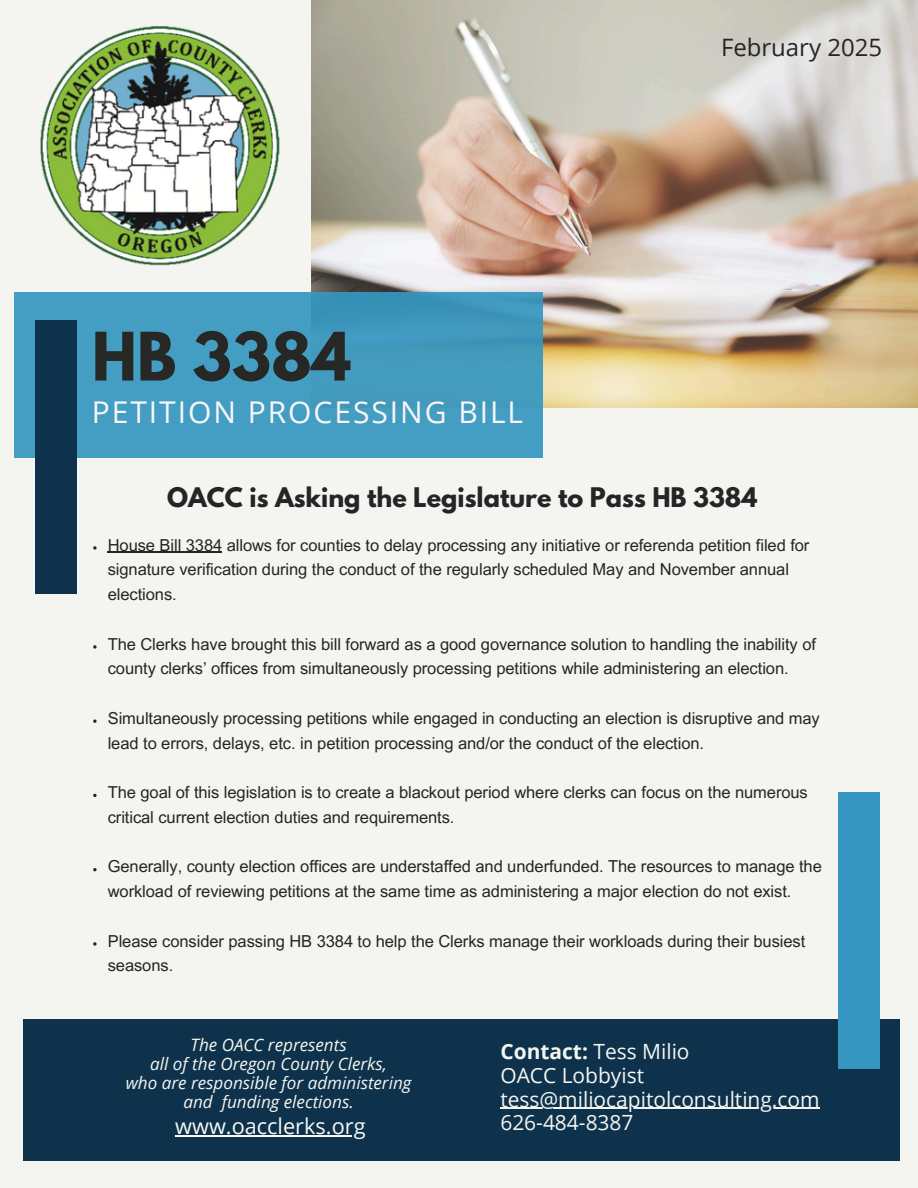
<style>
.page{position:relative;width:918px;height:1188px;background:#f4f5f0}
.page>*{position:absolute;margin:0;border:0;box-sizing:border-box;transform-origin:0 0}
.t1{font:700 59.25px "League Spartan";color:#272826}
.t2{font:30px "Open Sans";letter-spacing:.065em;color:#f7f8f7}
.t3{font:700 24px "League Spartan";color:#252426}
.t4{font:24px "Open Sans";color:#252426}
.t5{font:21.75px "Open Sans";color:#f7f8f7}
.t6{font:21px/23.7px "Open Sans";color:#f4f5f0}
.t7{font:italic 17.1px "Open Sans";color:#f4f5f0}
.t8{font:16.5px/24.8px "Arial MT Pro";letter-spacing:-.005em;color:#252426}
.s1{font-weight:700}
</style>
<div class="page">
<img style="left:311px;top:0;width:607px;height:408px">
<div style="left:14px;top:292px;width:529px;height:165px;background:#449ec4"></div>
<div style="left:35px;top:321px;width:41px;height:273px;background:#0e324c"></div>
<div style="left:23px;top:1019px;width:877px;height:141px;background:#0e324c"></div>
<div style="left:838px;top:792px;width:42px;height:277px;background:#3597c1"></div>
<img style="left:40px;top:26px;width:240px;height:240px">
<svg style="left:93px;top:546px;width:4px;height:4px"></svg>
<hr style="left:108px;top:552px;width:114px;height:1px;background:#252426">
<svg style="left:93px;top:645px;width:4px;height:4px"></svg>
<svg style="left:93px;top:719px;width:4px;height:4px"></svg>
<svg style="left:93px;top:794px;width:4px;height:3px"></svg>
<svg style="left:93px;top:868px;width:4px;height:3px"></svg>
<svg style="left:93px;top:942px;width:4px;height:4px"></svg>
<hr style="left:500px;top:1108px;width:320px;height:1px;background:#f4f5f0">
<hr style="left:175px;top:1135px;width:191px;height:1px;background:#f7f8f7">
<h4 class="t1" style="left:92px;top:327px;width:261px">HB 3384</h4>
<p class="t2" style="left:92px;top:391px;width:433px">PETITION PROCESSING BILL</p>
<p class="t4" style="left:721px;top:30px;width:163px">February 2025</p>
<h1 class="t3" style="left:167px;top:486px;width:592px">OACC is Asking the Legislature to Pass HB 3384</h1>
<h2 class="t8" style="left:108px;top:535px;width:703px">House Bill 3384 allows for counties to delay processing any initiative or referenda petition filed for signature verification during the conduct of the regularly scheduled May and November annual elections.</h2>
<p class="t8" style="left:108px;top:634px;width:710px">The Clerks have brought this bill forward as a good governance solution to handling the inability of county clerks’ offices from simultaneously processing petitions while administering an election.</p>
<p class="t8" style="left:108px;top:708px;width:714px">Simultaneously processing petitions while engaged in conducting an election is disruptive and may lead to errors, delays, etc. in petition processing and/or the conduct of the election.</p>
<p class="t8" style="left:108px;top:782px;width:702px">The goal of this legislation is to create a blackout period where clerks can focus on the numerous critical current election duties and requirements.</p>
<p class="t8" style="left:108px;top:856px;width:716px">Generally, county election offices are understaffed and underfunded. The resources to manage the workload of reviewing petitions at the same time as administering a major election do not exist.</p>
<p class="t8" style="left:108px;top:931px;width:699px">Please consider passing HB 3384 to help the Clerks manage their workloads during their busiest seasons.</p>
<p class="t7" style="left:191px;top:1033px;width:158px">The OACC represents</p>
<p class="t7" style="left:150px;top:1052px;width:238px">all of the Oregon County Clerks,</p>
<p class="t7" style="left:126px;top:1071px;width:287px">who are responsible for administering</p>
<p class="t7" style="left:183px;top:1090px;width:172px">and funding elections.</p>
<h5 class="t5" style="left:175px;top:1111px;width:192px">www.oacclerks.org</h5>
<p class="t6" style="left:500px;top:1039px;width:191px"><span class="s1">Contact:</span> Tess Milio<br>OACC Lobbyist</p>
<p class="t6" style="left:500px;top:1087px;width:321px">tess@miliocapitolconsulting.com<br>626-484-8387</p>
</div>
